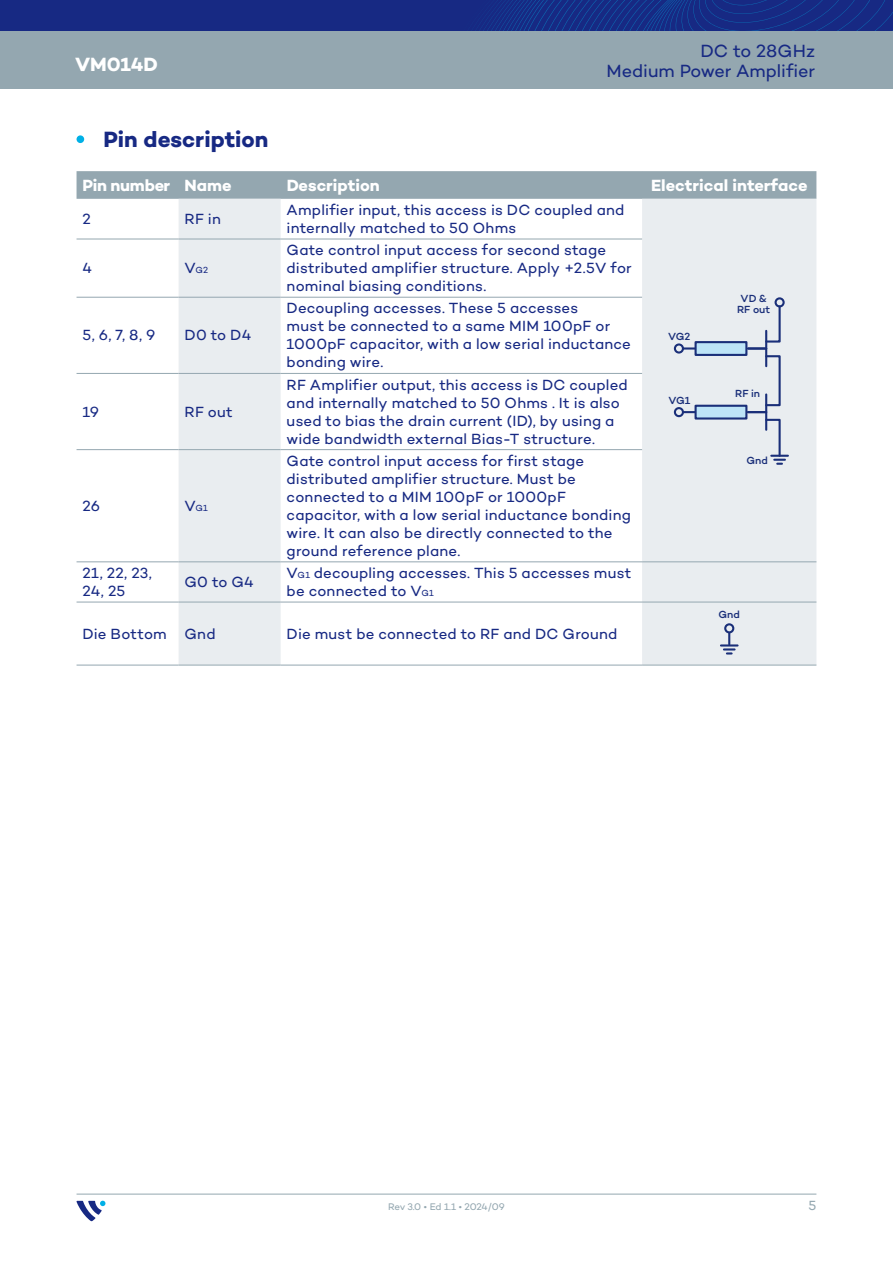
<style>
.page{position:relative;width:893px;height:1263px;background:#fff}
.page>*{position:absolute;margin:0;border:0;box-sizing:border-box;transform-origin:0 0}
.t1{font:700 22.5px "Campton";color:#172983}
.t2{font:700 19.5px "Campton";color:#fff}
.t3{font:18px "Campton";color:#172983}
.t4{font:700 16.5px "Campton";color:#fff}
.t5{font:700 16.5px "Campton";letter-spacing:-.02em;color:#fff}
.t6{font:15px/18px "Campton";letter-spacing:.01em;color:#172983}
.t7{font:13.5px "Campton";color:#94a7b0}
.t8{font:500 10.5px/10.5px "Campton";color:#1a2f79;text-align:center}
.t9{font:9.75px "Campton";letter-spacing:-.02em;color:#94a7b0}
.t10{font:9px "Campton";color:#172983}
.s1{font-size:15px}
.s2{font-size:9px}
</style>
<div class="page">
<div style="left:0;top:0;width:893px;height:89px;background:#94a7b0"></div>
<div style="left:0;top:0;width:893px;height:31px;background:#172983"></div>
<svg style="left:479px;top:0;width:414px;height:31px"></svg>
<hr style="left:77px;top:1194px;width:739px;height:1px;background:#94a7b0">
<svg style="left:77px;top:1201px;width:28px;height:20px"></svg>
<div style="left:77px;top:135px;width:7px;height:8px;background:#00b0e6;border-radius:50%"></div>
<svg style="left:77px;top:171px;width:739px;height:28px;background:#95a8b1"></svg>
<svg style="left:179px;top:199px;width:637px;height:466px"></svg>
<hr style="left:77px;top:239px;width:102px;height:1px;background:#94a7b0">
<hr style="left:179px;top:239px;width:102px;height:1px;background:#94a7b0">
<hr style="left:281px;top:239px;width:361px;height:1px;background:#94a7b0">
<hr style="left:77px;top:297px;width:102px;height:1px;background:#94a7b0">
<hr style="left:179px;top:297px;width:102px;height:1px;background:#94a7b0">
<hr style="left:281px;top:297px;width:361px;height:1px;background:#94a7b0">
<hr style="left:77px;top:373px;width:102px;height:1px;background:#94a7b0">
<hr style="left:179px;top:373px;width:102px;height:1px;background:#94a7b0">
<hr style="left:281px;top:373px;width:361px;height:1px;background:#94a7b0">
<hr style="left:77px;top:449px;width:102px;height:1px;background:#94a7b0">
<hr style="left:179px;top:449px;width:102px;height:1px;background:#94a7b0">
<hr style="left:281px;top:449px;width:361px;height:1px;background:#94a7b0">
<hr style="left:77px;top:562px;width:102px;height:1px;background:#94a7b0">
<hr style="left:179px;top:562px;width:102px;height:1px;background:#94a7b0">
<hr style="left:281px;top:562px;width:361px;height:1px;background:#94a7b0">
<hr style="left:642px;top:562px;width:174px;height:1px;background:#94a7b0">
<hr style="left:77px;top:602px;width:102px;height:1px;background:#94a7b0">
<hr style="left:179px;top:602px;width:102px;height:1px;background:#94a7b0">
<hr style="left:281px;top:602px;width:361px;height:1px;background:#94a7b0">
<hr style="left:642px;top:602px;width:174px;height:1px;background:#94a7b0">
<hr style="left:77px;top:665px;width:102px;height:1px;background:#94a7b0">
<hr style="left:179px;top:665px;width:102px;height:1px;background:#94a7b0">
<hr style="left:281px;top:665px;width:361px;height:1px;background:#94a7b0">
<hr style="left:642px;top:665px;width:174px;height:1px;background:#94a7b0">
<div style="left:674px;top:343px;width:10px;height:11px;border:2px solid #1a2f79;border-radius:50%"></div>
<svg style="left:683px;top:347px;width:11px;height:3px"></svg>
<div style="left:696px;top:342px;width:50px;height:13px;background:#bde4f7"></div>
<div style="left:694px;top:341px;width:53px;height:15px;border:2px solid #1a2f79"></div>
<div style="left:774px;top:297px;width:11px;height:10px;border:2px solid #1a2f79;border-radius:50%"></div>
<hr style="left:748px;top:347px;width:18px;height:3px;background:#1a2f79">
<hr style="left:765px;top:331px;width:2px;height:35px;background:#1a2f79">
<svg style="left:764px;top:304px;width:18px;height:40px"></svg>
<div style="left:765px;top:355px;width:16px;height:51px;border:2px solid #1a2f79"></div>
<div style="left:674px;top:407px;width:10px;height:10px;border:2px solid #1a2f79;border-radius:50%"></div>
<svg style="left:683px;top:411px;width:11px;height:2px"></svg>
<div style="left:696px;top:406px;width:50px;height:12px;background:#bde4f7"></div>
<div style="left:694px;top:405px;width:53px;height:15px;border:2px solid #1a2f79"></div>
<hr style="left:765px;top:394px;width:2px;height:36px;background:#1a2f79">
<svg style="left:748px;top:411px;width:40px;height:54px;background:#d0d6e1"></svg>
<div style="left:724px;top:623px;width:10px;height:10px;border:2px solid #1a2f79;border-radius:50%"></div>
<svg style="left:721px;top:633px;width:17px;height:21px"></svg>
<p class="t3" style="left:700px;top:39px;width:116px">DC to 28GHz</p>
<h2 class="t2" style="left:75px;top:52px;width:84px">VM014D</h2>
<p class="t3" style="left:607px;top:59px;width:210px">Medium Power Amplifier</p>
<h1 class="t1" style="left:104px;top:125px;width:166px">Pin description</h1>
<p class="t5" style="left:83px;top:174px;width:151px">Pin number Name</p>
<p class="t4" style="left:287px;top:174px;width:95px">Description</p>
<p class="t4" style="left:651px;top:174px;width:158px">Electrical interface</p>
<p class="t6" style="left:83px;top:210px;width:10px">2</p>
<p class="t6" style="left:185px;top:210px;width:38px">RF in</p>
<p class="t6" style="left:287px;top:201px;width:339px">Amplifier input, this access is DC coupled and internally matched to 50 Ohms</p>
<p class="t6" style="left:83px;top:259px;width:11px">4</p>
<p class="t10" style="left:185px;top:264px;width:25px"><span class="s1">V</span>G2</p>
<p class="t6" style="left:83px;top:326px;width:74px">5, 6, 7, 8, 9</p>
<p class="t6" style="left:185px;top:326px;width:68px">D0 to D4</p>
<p class="t6" style="left:83px;top:402px;width:18px">19</p>
<p class="t6" style="left:185px;top:402px;width:50px">RF out</p>
<p class="t6" style="left:83px;top:496px;width:19px">26</p>
<p class="t10" style="left:185px;top:502px;width:25px"><span class="s1">V</span>G1</p>
<p class="t6" style="left:287px;top:241px;width:347px">Gate control input access for second stage distributed amplifier structure. Apply +2.5V for nominal biasing conditions.</p>
<p class="t6" style="left:287px;top:299px;width:346px">Decoupling accesses. These 5 accesses<br>must be connected to a same MIM 100pF or 1000pF capacitor, with a low serial inductance bonding wire.</p>
<p class="t6" style="left:287px;top:375px;width:343px">RF Amplifier output, this access is DC coupled and internally matched to 50 Ohms . It is also used to bias the drain current (ID), by using a wide bandwidth external Bias-T structure.</p>
<p class="t6" style="left:287px;top:451px;width:346px">Gate control input access for first stage distributed amplifier structure. Must be connected to a MIM 100pF or 1000pF capacitor, with a low serial inductance bonding wire. It can also be directly connected to the ground reference plane.</p>
<p class="t6" style="left:83px;top:564px;width:71px">21, 22, 23,<br>24, 25</p>
<p class="t6" style="left:185px;top:573px;width:71px">G0 to G4</p>
<p class="t6" style="left:287px;top:564px;width:346px">V<span class="s2">G1</span> decoupling accesses. This 5 accesses must be connected to V<span class="s2">G1</span></p>
<p class="t6" style="left:83px;top:624px;width:135px">Die Bottom Gnd</p>
<p class="t6" style="left:287px;top:624px;width:332px">Die must be connected to RF and DC Ground</p>
<p class="t8" style="left:668px;top:331px;width:24px">VG2</p>
<p class="t8" style="left:668px;top:395px;width:23px">VG1</p>
<p class="t8" style="left:737px;top:293px;width:35px">VD &amp;<br>RF out</p>
<p class="t8" style="left:735px;top:388px;width:27px">RF in</p>
<p class="t8" style="left:746px;top:455px;width:23px">Gnd</p>
<p class="t8" style="left:718px;top:609px;width:23px">Gnd</p>
<p class="t9" style="left:388px;top:1200px;width:118px">Rev 3.0 • Ed 1.1 • 2024/09</p>
<p class="t7" style="left:808px;top:1197px;width:9px">5</p>
</div>
